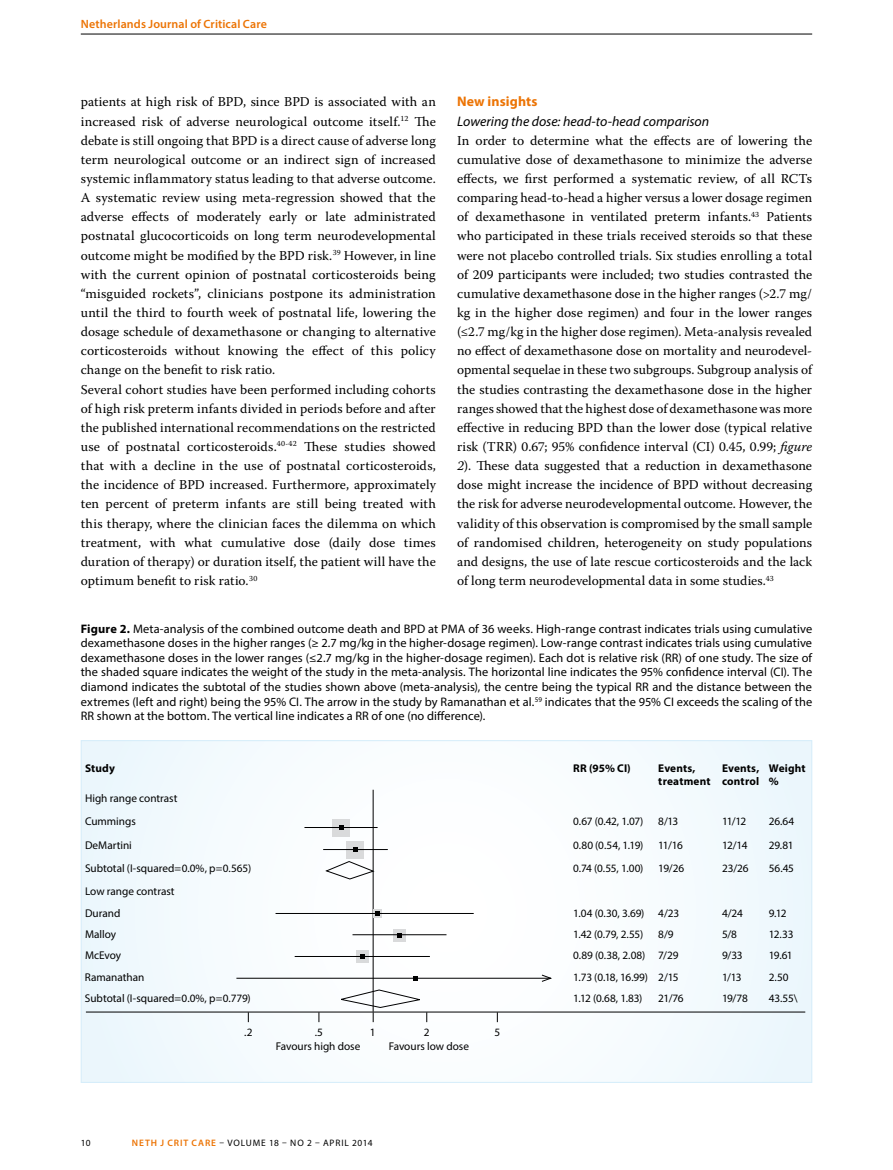
<style>
.page{position:relative;width:893px;height:1170px;background:#fff}
.page>*{position:absolute;margin:0;border:0;box-sizing:border-box;transform-origin:0 0}
.t1{font:italic 13.8px/19.2px "Myriad Pro";color:#000}
.t2{font:13.5px/19.2px "Warnock Pro";letter-spacing:.01em;color:#000}
.t3{font:12.3px/14.7px "Myriad Pro";letter-spacing:.005em;color:#000;text-align:justify}
.t4{font:600 12px "Myriad Pro";letter-spacing:.01em;color:#ec7405}
.t5{font:11.25px/23.4px "Myriad Pro";letter-spacing:-.01em;color:#000}
.t6{font:700 11.25px/12.8px "Myriad Pro";letter-spacing:.015em;color:#000}
.t7{font:9.3px "Myriad Pro";letter-spacing:.085em;color:#000}
.s1{font-weight:700;font-style:normal;color:#ec7405}
.s2{font-style:italic}
.s3{font-weight:700}
.s4{font-weight:600;color:#ec7405}
</style>
<div class="page">
<hr style="left:81px;top:34px;width:731px;height:1px;background:#000">
<div style="left:81px;top:740px;width:731px;height:342px;background:#f7fbfe"></div>
<hr style="left:373px;top:789px;width:1px;height:222px;background:#000">
<hr style="left:86px;top:1011px;width:719px;height:1px;background:#000">
<div style="left:333px;top:819px;width:17px;height:17px;background:#d9dadb"></div>
<hr style="left:304px;top:827px;width:74px;height:1px;background:#000">
<svg style="left:339px;top:825px;width:4px;height:4px"></svg>
<div style="left:347px;top:841px;width:17px;height:17px;background:#d9dadb"></div>
<hr style="left:323px;top:849px;width:65px;height:1px;background:#000">
<svg style="left:353px;top:847px;width:5px;height:4px"></svg>
<div style="left:393px;top:928px;width:13px;height:13px;background:#d9dadb"></div>
<div style="left:357px;top:950px;width:12px;height:13px;background:#d9dadb"></div>
<hr style="left:352px;top:934px;width:94px;height:1px;background:#000">
<hr style="left:295px;top:956px;width:135px;height:1px;background:#000">
<hr style="left:236px;top:977px;width:315px;height:1px;background:#000">
<svg style="left:541px;top:974px;width:11px;height:8px"></svg>
<svg style="left:398px;top:933px;width:4px;height:4px"></svg>
<svg style="left:361px;top:954px;width:4px;height:4px"></svg>
<svg style="left:414px;top:976px;width:4px;height:4px"></svg>
<svg style="left:373px;top:909px;width:8px;height:8px"></svg>
<hr style="left:276px;top:913px;width:198px;height:1px;background:#000">
<svg style="left:375px;top:911px;width:4px;height:4px"></svg>
<svg style="left:326px;top:860px;width:49px;height:19px"></svg>
<svg style="left:340px;top:989px;width:87px;height:33px"></svg>
<p class="t4" style="left:81px;top:16px;width:188px">Netherlands Journal of Critical Care</p>
<p class="t2" style="left:81px;top:92px;width:357px">patients at high risk of BPD, since BPD is associated with an increased risk of adverse neurological outcome itself.<sup>12</sup> The debate is still ongoing that BPD is a direct cause of adverse long term neurological outcome or an indirect sign of increased systemic inflammatory status leading to that adverse outcome.<br>A systematic review using meta-regression showed that the adverse effects of moderately early or late administrated postnatal glucocorticoids on long term neurodevelopmental outcome might be modified by the BPD risk.<sup>39</sup> However, in line with the current opinion of postnatal corticosteroids being “misguided rockets”, clinicians postpone its administration until the third to fourth week of postnatal life, lowering the dosage schedule of dexamethasone or changing to alternative corticosteroids without knowing the effect of this policy change on the benefit to risk ratio.<br>Several cohort studies have been performed including cohorts of high risk preterm infants divided in periods before and after the published international recommendations on the restricted use of postnatal corticosteroids.<sup>40-42</sup> These studies showed that with a decline in the use of postnatal corticosteroids, the incidence of BPD increased. Furthermore, approximately ten percent of preterm infants are still being treated with this therapy, where the clinician faces the dilemma on which treatment, with what cumulative dose (daily dose times duration of therapy) or duration itself, the patient will have the optimum benefit to risk ratio.<sup>30</sup></p>
<p class="t1" style="left:457px;top:92px;width:254px"><span class="s1">New insights<br></span>Lowering the dose: head-to-head comparison</p>
<p class="t2" style="left:457px;top:130px;width:357px;text-align:justify">In order to determine what the effects are of lowering the cumulative dose of dexamethasone to minimize the adverse effects, we first performed a systematic review, of all RCTs comparing head-to-head a higher versus a lower dosage regimen of dexamethasone in ventilated preterm infants.<sup>43</sup> Patients who participated in these trials received steroids so that these were not placebo controlled trials. Six studies enrolling a total of 209 participants were included; two studies contrasted the cumulative dexamethasone dose in the higher ranges (&gt;2.7 mg/ kg in the higher dose regimen) and four in the lower ranges (≤2.7 mg/kg in the higher dose regimen). Meta-analysis revealed no effect of dexamethasone dose on mortality and neurodevel&shy;opmental sequelae in these two subgroups. Subgroup analysis of the studies contrasting the dexamethasone dose in the higher ranges showed that the highest dose of dexamethasone was more effective in reducing BPD than the lower dose (typical relative risk (TRR) 0.67; 95% confidence interval (CI) 0.45, 0.99; <span class="s2">figure 2</span>). These data suggested that a reduction in dexamethasone dose might increase the incidence of BPD without decreasing the risk for adverse neurodevelopmental outcome. However, the validity of this observation is compromised by the small sample of randomised children, heterogeneity on study populations and designs, the use of late rescue corticosteroids and the lack of long term neurodevelopmental data in some studies.<sup>43</sup></p>
<p class="t3" style="left:81px;top:621px;width:370px"><span class="s3">Figure 2.</span> Meta-analysis of the combined outcome death and BPD at PMA</p>
<p class="t3" style="left:81px;top:621px;width:733px;text-indent:388px">of 36 weeks. High-range contrast indicates trials using cumulative dexamethasone doses in the higher ranges (≥ 2.7 mg/kg in the higher-dosage regimen). Low-range contrast indicates trials using cumulative dexamethasone doses in the lower ranges (≤2.7 mg/kg in the higher-dosage regimen). Each dot is relative risk (RR) of one study. The size of the shaded square indicates the weight of the study in the meta-analysis. The horizontal line indicates the 95% confidence interval (CI). The diamond indicates the subtotal of the studies shown above (meta-analysis), the centre being the typical RR and the distance between the extremes (left and right) being the 95% CI . The arrow in the study by Ramanathan et al.<sup>59</sup> indicates that the 95% CI exceeds the scaling of the RR shown at the bottom. The vertical line indicates a RR of one (no difference).</p>
<p class="t6" style="left:85px;top:761px;width:32px">Study</p>
<p class="t6" style="left:573px;top:761px;width:59px">RR (95% CI)</p>
<p class="t6" style="left:658px;top:761px;width:54px">Events, treatment</p>
<p class="t6" style="left:722px;top:761px;width:39px">Events, control</p>
<p class="t6" style="left:769px;top:761px;width:38px">Weight %</p>
<p class="t5" style="left:85px;top:786px;width:94px">High range contrast<br>Cummings</p>
<p class="t5" style="left:573px;top:809px;width:72px">0.67 (0.42, 1.07)</p>
<p class="t5" style="left:658px;top:809px;width:22px">8/13</p>
<p class="t5" style="left:722px;top:809px;width:26px">11/12</p>
<p class="t5" style="left:769px;top:809px;width:27px">26.64</p>
<p class="t5" style="left:85px;top:832px;width:48px">DeMartini</p>
<p class="t5" style="left:573px;top:832px;width:72px">0.80 (0.54, 1.19)</p>
<p class="t5" style="left:658px;top:832px;width:26px">11/16</p>
<p class="t5" style="left:722px;top:832px;width:27px">12/14</p>
<p class="t5" style="left:769px;top:832px;width:26px">29.81</p>
<p class="t5" style="left:85px;top:856px;width:168px">Subtotal (I -squared=0.0%, p=0.565)</p>
<p class="t5" style="left:573px;top:856px;width:72px">0.74 (0.55, 1.00)</p>
<p class="t5" style="left:658px;top:856px;width:27px">19/26</p>
<p class="t5" style="left:722px;top:856px;width:28px">23/26</p>
<p class="t5" style="left:769px;top:856px;width:27px">56.45</p>
<p class="t5" style="left:85px;top:880px;width:91px;line-height:21.3px">Low range contrast<br>Durand</p>
<p class="t5" style="left:573px;top:901px;width:108px">1.04 (0.30, 3.69) 4/23</p>
<p class="t5" style="left:722px;top:901px;width:22px">4/24</p>
<p class="t5" style="left:769px;top:901px;width:19px">9.12</p>
<p class="t5" style="left:85px;top:922px;width:33px">Malloy</p>
<p class="t5" style="left:573px;top:922px;width:72px">1.42 (0.79, 2.55)</p>
<p class="t5" style="left:658px;top:922px;width:17px">8/9</p>
<p class="t5" style="left:722px;top:922px;width:17px">5/8</p>
<p class="t5" style="left:769px;top:922px;width:26px">12.33</p>
<p class="t5" style="left:85px;top:943px;width:38px">McEvoy</p>
<p class="t5" style="left:573px;top:943px;width:107px">0.89 (0.38, 2.08) 7/29</p>
<p class="t5" style="left:722px;top:943px;width:22px">9/33</p>
<p class="t5" style="left:769px;top:943px;width:25px">19.61</p>
<p class="t5" style="left:85px;top:964px;width:61px">Ramanathan</p>
<p class="t5" style="left:573px;top:964px;width:107px">1.73 (0.18, 16.99) 2/15</p>
<p class="t5" style="left:722px;top:964px;width:21px">1/13</p>
<p class="t5" style="left:769px;top:964px;width:21px">2.50</p>
<p class="t5" style="left:85px;top:986px;width:167px">Subtotal (I -squared=0.0%, p=0.779)</p>
<p class="t5" style="left:573px;top:986px;width:71px">1.12 (0.68, 1.83)</p>
<p class="t5" style="left:658px;top:986px;width:27px">21/76</p>
<p class="t5" style="left:722px;top:986px;width:27px">19/78</p>
<p class="t5" style="left:769px;top:986px;width:30px">43.55\</p>
<p class="t5" style="left:244px;top:1020px;width:10px">.2</p>
<p class="t5" style="left:315px;top:1020px;width:10px">.5</p>
<p class="t5" style="left:370px;top:1020px;width:7px">1</p>
<p class="t5" style="left:424px;top:1020px;width:7px">2</p>
<p class="t5" style="left:494px;top:1020px;width:7px">5</p>
<p class="t5" style="left:276px;top:1033px;width:86px">Favours high dose</p>
<p class="t5" style="left:389px;top:1033px;width:82px">Favours low dose</p>
<p class="t7" style="left:81px;top:1136px;width:11px">10</p>
<p class="t7" style="left:132px;top:1136px;width:242px"><span class="s4">Neth j crit care</span> – volume 18 – no 2 – april 2014</p>
</div>
